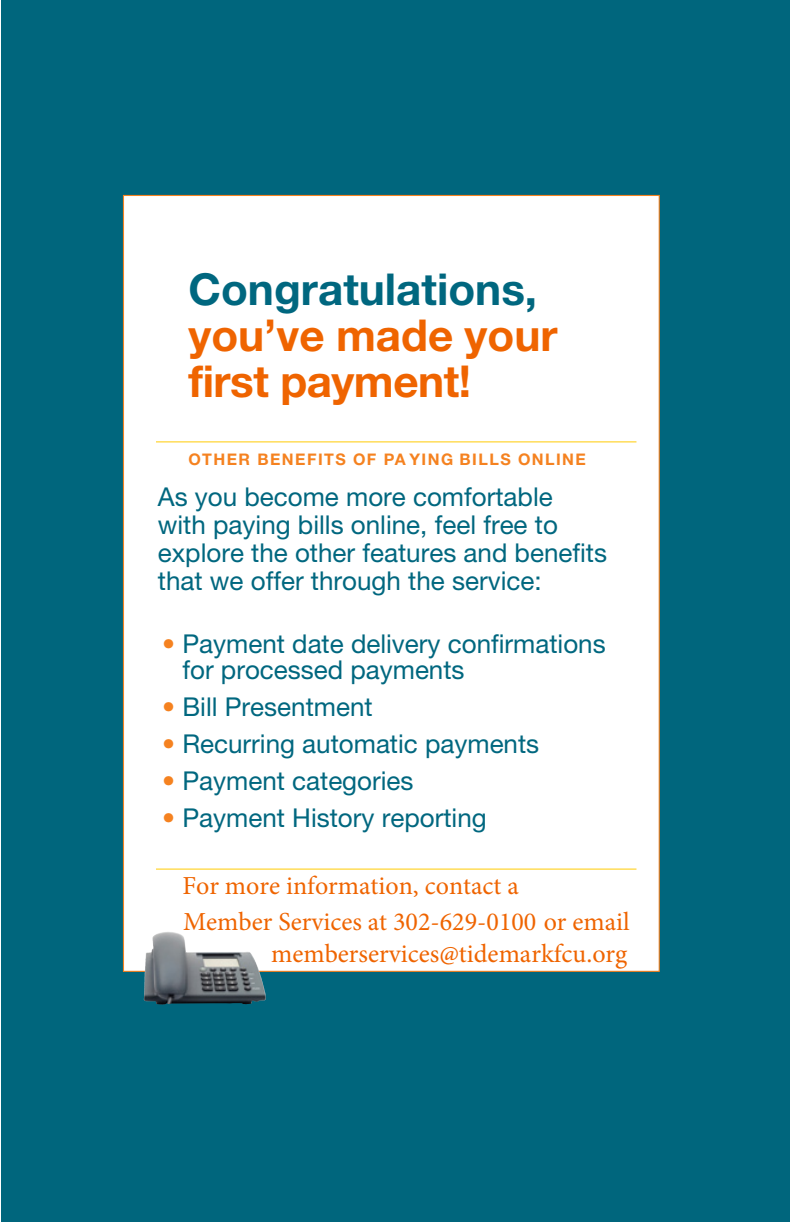
<style>
.page{position:relative;width:792px;height:1224px;background:#fff}
.page>*{position:absolute;margin:0;border:0;box-sizing:border-box;transform-origin:0 0}
.t1{font:700 44px/46px "Helvetica Neue";letter-spacing:-.01em;color:#ef6400}
.t2{font:700 44px "Helvetica Neue";color:#00677f}
.t3{font:26px/28px "Helvetica Neue";color:#00677f}
.t4{font:26px/35.6px "Minion Pro";color:#ef6400}
.t5{font:700 16px "Helvetica Neue";letter-spacing:.09em;color:#f58220}
.s1{color:#f58220}
</style>
<div class="page">
<div style="left:1px;top:0;width:789px;height:1222px;background:#00667d"></div>
<div style="left:123px;top:195px;width:536px;height:776px;background:#fff"></div>
<hr style="left:156px;top:441px;width:480px;height:1px;background:#ffcb05">
<hr style="left:156px;top:869px;width:480px;height:1px;background:#ffcb05">
<img style="left:144px;top:932px;width:122px;height:73px">
<h1 class="t2" style="left:189px;top:273px;width:350px">Congratulations,</h1>
<h1 class="t1" style="left:189px;top:316px;width:371px">you’ve made your first payment!</h1>
<p class="t5" style="left:188px;top:453px;width:399px">OTHER BENEFITS OF PA YING BILLS ONLINE</p>
<p class="t3" style="left:158px;top:485px;width:451px">As you become more comfortable with paying bills online, feel free to explore the other features and benefits that we offer through the service:</p>
<p class="t3" style="left:182px;top:633px;width:425px;line-height:26.4px;text-indent:-20px"><span class="s1">•</span> Payment date delivery confirmations for processed payments</p>
<p class="t3" style="left:162px;top:695px;width:212px"><span class="s1">•</span> Bill Presentment</p>
<p class="t3" style="left:162px;top:732px;width:379px"><span class="s1">•</span> Recurring automatic payments</p>
<p class="t3" style="left:162px;top:769px;width:253px"><span class="s1">•</span> Payment categories</p>
<p class="t3" style="left:162px;top:806px;width:326px"><span class="s1">•</span> Payment History reporting</p>
<p class="t4" style="left:182px;top:868px;width:449px">For more information, contact a<br>Member Services at 302-629-0100 or email</p>
<p class="t4" style="left:271px;top:936px;width:358px">memberservices@tidemarkfcu.org</p>
</div>
